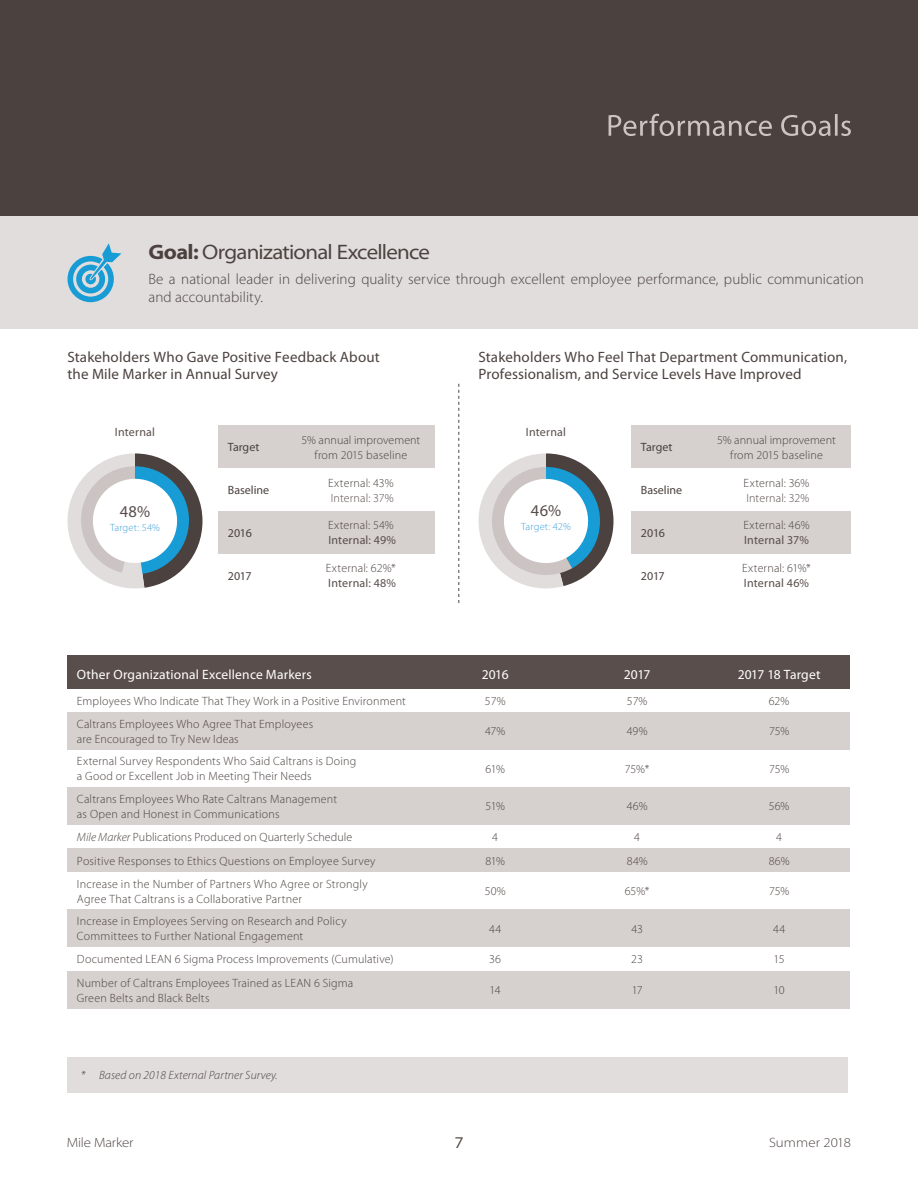
<style>
.page{position:relative;width:918px;height:1188px;background:#fff}
.page>*{position:absolute;margin:0;border:0;box-sizing:border-box;transform-origin:0 0}
.t1{font:semi-expanded 21px "Myriad Pro";letter-spacing:-.04em;color:#4b423f}
.t2{font:16.5px "Myriad Pro";color:#594e4b}
.t3{font:semi-expanded 16.5px "Myriad Pro";color:#594e4b}
.t4{font:15px/16.5px "Myriad Pro";letter-spacing:.01em;color:#4b423f}
.t5{font:300 15px/18px "Myriad Pro";letter-spacing:.005em;color:#4b423f}
.t6{font:13.5px "Myriad Pro";letter-spacing:.01em;color:#fff}
.t7{font:300 semi-expanded 13.5px "Myriad Pro";letter-spacing:-.005em;color:#4b423f}
.t8{font:300 12px/15px "Myriad Pro";letter-spacing:.015em;color:#4b423f}
.t9{font:12px "Myriad Pro";letter-spacing:.015em;color:#594e4b}
.t10{font:12px "Myriad Pro";letter-spacing:-.005em;color:#4b423f}
.t11{font:italic 300 12px "Myriad Pro";letter-spacing:.01em;color:#4b423f}
.t12{font:300 12px "Myriad Pro";letter-spacing:.01em;color:#594e4b}
.t13{font:300 10.5px "Myriad Pro";letter-spacing:.02em;color:#43a3d9}
.s1{font-weight:700}
.s2{font-style:italic}
</style>
<div class="page">
<div style="left:68px;top:1057px;width:780px;height:36px;background:#e1dddc"></div>
<div style="left:0;top:216px;width:918px;height:112px;background:#e1dddc"></div>
<svg style="left:459px;top:384px;width:1px;height:219px"></svg>
<svg style="left:67px;top:453px;width:135px;height:136px"></svg>
<div style="left:287px;top:511px;width:148px;height:43px;background:#d6d0ce"></div>
<div style="left:218px;top:511px;width:69px;height:43px;background:#d6d0ce"></div>
<div style="left:287px;top:425px;width:148px;height:43px;background:#d6d0ce"></div>
<div style="left:218px;top:425px;width:69px;height:43px;background:#d6d0ce"></div>
<svg style="left:478px;top:453px;width:135px;height:136px"></svg>
<div style="left:703px;top:511px;width:147px;height:43px;background:#d6d0ce"></div>
<div style="left:631px;top:511px;width:72px;height:43px;background:#d6d0ce"></div>
<div style="left:703px;top:425px;width:147px;height:43px;background:#d6d0ce"></div>
<div style="left:631px;top:425px;width:72px;height:43px;background:#d6d0ce"></div>
<div style="left:708px;top:971px;width:142px;height:37px;background:#d6d0ce"></div>
<div style="left:566px;top:971px;width:142px;height:37px;background:#d6d0ce"></div>
<div style="left:424px;top:971px;width:142px;height:37px;background:#d6d0ce"></div>
<div style="left:68px;top:971px;width:356px;height:37px;background:#d6d0ce"></div>
<div style="left:708px;top:910px;width:142px;height:37px;background:#d6d0ce"></div>
<div style="left:566px;top:910px;width:142px;height:37px;background:#d6d0ce"></div>
<div style="left:424px;top:910px;width:142px;height:37px;background:#d6d0ce"></div>
<div style="left:68px;top:910px;width:356px;height:37px;background:#d6d0ce"></div>
<div style="left:708px;top:848px;width:142px;height:24px;background:#d6d0ce"></div>
<div style="left:566px;top:848px;width:142px;height:24px;background:#d6d0ce"></div>
<div style="left:424px;top:848px;width:142px;height:24px;background:#d6d0ce"></div>
<div style="left:68px;top:848px;width:356px;height:24px;background:#d6d0ce"></div>
<div style="left:708px;top:787px;width:142px;height:38px;background:#d6d0ce"></div>
<div style="left:566px;top:787px;width:142px;height:38px;background:#d6d0ce"></div>
<div style="left:424px;top:787px;width:142px;height:38px;background:#d6d0ce"></div>
<div style="left:68px;top:787px;width:356px;height:38px;background:#d6d0ce"></div>
<div style="left:708px;top:712px;width:142px;height:38px;background:#d6d0ce"></div>
<div style="left:566px;top:712px;width:142px;height:38px;background:#d6d0ce"></div>
<div style="left:424px;top:712px;width:142px;height:38px;background:#d6d0ce"></div>
<div style="left:68px;top:712px;width:356px;height:38px;background:#d6d0ce"></div>
<div style="left:68px;top:655px;width:356px;height:33px;background:#594e4b"></div>
<div style="left:424px;top:655px;width:142px;height:33px;background:#594e4b"></div>
<div style="left:566px;top:655px;width:142px;height:33px;background:#594e4b"></div>
<div style="left:708px;top:655px;width:142px;height:33px;background:#594e4b"></div>
<div style="left:0;top:0;width:918px;height:216px;background:#4b423f"></div>
<svg style="left:609px;top:114px;width:242px;height:22px"></svg>
<svg style="left:68px;top:243px;width:53px;height:59px"></svg>
<h1 class="t1" style="left:148px;top:240px;width:283px"><span class="s1">Goal:</span> Organizational Excellence</h1>
<p class="t5" style="left:148px;top:270px;width:717px">Be a national leader in delivering quality service through excellent employee performance, public communication and accountability.</p>
<p class="t4" style="left:68px;top:349px;width:314px">Stakeholders Who Gave Positive Feedback About the Mile Marker in Annual Survey</p>
<p class="t4" style="left:478px;top:349px;width:370px">Stakeholders Who Feel That Department Communication,<br>Professionalism, and Service Levels Have Improved</p>
<p class="t9" style="left:115px;top:425px;width:42px">Internal</p>
<p class="t10" style="left:228px;top:441px;width:33px">Target</p>
<p class="t8" style="left:302px;top:432px;width:120px;text-align:center">5% annual improvement from 2015 baseline</p>
<p class="t10" style="left:228px;top:483px;width:43px">Baseline</p>
<p class="t8" style="left:328px;top:475px;width:67px">External: 43%</p>
<p class="t12" style="left:331px;top:491px;width:64px">Internal: 37%</p>
<p class="t9" style="left:526px;top:425px;width:42px">Internal</p>
<p class="t10" style="left:641px;top:441px;width:33px">Target</p>
<p class="t8" style="left:717px;top:432px;width:120px;text-align:center">5% annual improvement from 2015 baseline</p>
<p class="t10" style="left:641px;top:483px;width:43px">Baseline</p>
<p class="t8" style="left:744px;top:475px;width:67px">External: 36%</p>
<p class="t12" style="left:746px;top:491px;width:64px">Internal: 32%</p>
<h2 class="t2" style="left:120px;top:503px;width:32px">48%</h2>
<p class="t13" style="left:110px;top:522px;width:51px">Target: 54%</p>
<p class="t10" style="left:228px;top:526px;width:26px">2016</p>
<p class="t8" style="left:328px;top:518px;width:67px">External: 54%</p>
<p class="t9" style="left:328px;top:534px;width:69px">Internal: 49%</p>
<h2 class="t2" style="left:531px;top:502px;width:32px">46%</h2>
<p class="t13" style="left:521px;top:521px;width:51px">Target: 42%</p>
<p class="t10" style="left:641px;top:526px;width:26px">2016</p>
<p class="t8" style="left:744px;top:518px;width:68px">External: 46%</p>
<p class="t9" style="left:744px;top:534px;width:66px">Internal 37%</p>
<p class="t10" style="left:228px;top:569px;width:25px">2017</p>
<p class="t8" style="left:326px;top:561px;width:72px">External: 62%*</p>
<p class="t9" style="left:328px;top:577px;width:69px">Internal: 48%</p>
<p class="t10" style="left:641px;top:569px;width:25px">2017</p>
<p class="t8" style="left:742px;top:561px;width:70px">External: 61%*</p>
<p class="t9" style="left:744px;top:577px;width:67px">Internal 46%</p>
<p class="t6" style="left:77px;top:667px;width:236px">Other Organizational Excellence Markers</p>
<p class="t6" style="left:482px;top:667px;width:28px">2016</p>
<p class="t6" style="left:624px;top:667px;width:28px">2017</p>
<p class="t6" style="left:738px;top:667px;width:84px">2017 18 Target</p>
<p class="t8" style="left:77px;top:693px;width:331px">Employees Who Indicate That They Work in a Positive Environment</p>
<p class="t8" style="left:485px;top:693px;width:22px">57%</p>
<p class="t8" style="left:627px;top:693px;width:22px">57%</p>
<p class="t8" style="left:769px;top:693px;width:22px">62%</p>
<p class="t8" style="left:77px;top:717px;width:238px">Caltrans Employees Who Agree That Employees are Encouraged to Try New Ideas</p>
<p class="t8" style="left:485px;top:724px;width:22px">47%</p>
<p class="t8" style="left:627px;top:724px;width:22px">49%</p>
<p class="t8" style="left:769px;top:724px;width:22px">75%</p>
<p class="t8" style="left:77px;top:754px;width:281px">External Survey Respondents Who Said Caltrans is Doing a Good or Excellent Job in Meeting Their Needs</p>
<p class="t8" style="left:486px;top:762px;width:21px">61%</p>
<p class="t8" style="left:625px;top:762px;width:26px">75%*</p>
<p class="t8" style="left:769px;top:762px;width:22px">75%</p>
<p class="t8" style="left:77px;top:792px;width:262px">Caltrans Employees Who Rate Caltrans Management as Open and Honest in Communications</p>
<p class="t8" style="left:485px;top:799px;width:21px">51%</p>
<p class="t8" style="left:627px;top:799px;width:23px">46%</p>
<p class="t8" style="left:769px;top:799px;width:22px">56%</p>
<p class="t8" style="left:77px;top:830px;width:277px"><span class="s2">Mile Marker</span> Publications Produced on Quarterly Schedule</p>
<p class="t8" style="left:492px;top:830px;width:7px">4</p>
<p class="t8" style="left:634px;top:830px;width:7px">4</p>
<p class="t8" style="left:776px;top:830px;width:7px">4</p>
<p class="t8" style="left:77px;top:853px;width:300px">Positive Responses to Ethics Questions on Employee Survey</p>
<p class="t8" style="left:485px;top:853px;width:21px">81%</p>
<p class="t8" style="left:627px;top:853px;width:22px">84%</p>
<p class="t8" style="left:769px;top:853px;width:22px">86%</p>
<p class="t8" style="left:77px;top:876px;width:292px">Increase in the Number of Partners Who Agree or Strongly<br>Agree That Caltrans is a Collaborative Partner</p>
<p class="t8" style="left:485px;top:884px;width:22px">50%</p>
<p class="t8" style="left:625px;top:884px;width:26px">65%*</p>
<p class="t8" style="left:769px;top:884px;width:22px">75%</p>
<p class="t8" style="left:77px;top:914px;width:271px">Increase in Employees Serving on Research and Policy<br>Committees to Further National Engagement</p>
<p class="t8" style="left:489px;top:921px;width:14px">44</p>
<p class="t8" style="left:631px;top:921px;width:13px">43</p>
<p class="t8" style="left:773px;top:921px;width:14px">44</p>
<p class="t8" style="left:77px;top:952px;width:318px">Documented LEAN 6 Sigma Process Improvements (Cumulative)</p>
<p class="t8" style="left:489px;top:952px;width:13px">36</p>
<p class="t8" style="left:631px;top:952px;width:13px">23</p>
<p class="t8" style="left:774px;top:952px;width:13px">15</p>
<p class="t8" style="left:77px;top:975px;width:278px">Number of Caltrans Employees Trained as LEAN 6 Sigma<br>Green Belts and Black Belts</p>
<p class="t8" style="left:490px;top:983px;width:13px">14</p>
<p class="t8" style="left:632px;top:983px;width:12px">17</p>
<p class="t8" style="left:773px;top:983px;width:13px">10</p>
<p class="t11" style="left:81px;top:1069px;width:198px">* Based on 2018 External Partner Survey.</p>
<p class="t7" style="left:67px;top:1135px;width:68px">Mile Marker</p>
<h2 class="t3" style="left:454px;top:1133px;width:11px">7</h2>
<p class="t7" style="left:769px;top:1135px;width:83px">Summer 2018</p>
</div>
